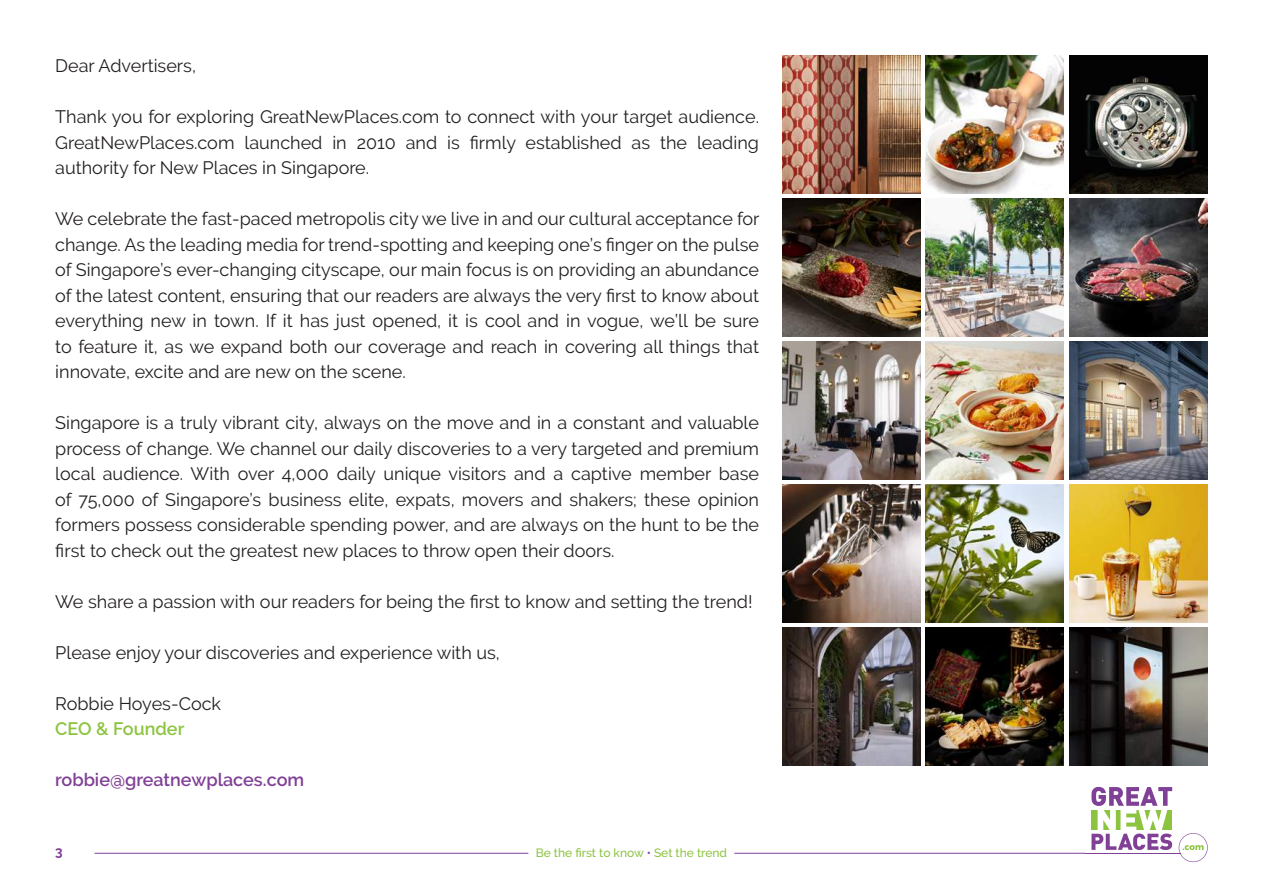
<style>
.page{position:relative;width:1263px;height:893px;background:#fff}
.page>*{position:absolute;margin:0;border:0;box-sizing:border-box;transform-origin:0 0}
.t1{font:18px/25.5px "Raleway";color:#231f20;text-align:justify}
.t2{font:600 18px "Raleway";color:#804096}
.t3{font:600 18px "Raleway";color:#8cc440}
.t4{font:700 13.5px "Raleway";color:#803e96}
.t5{font:500 12px "Raleway";color:#8cc440}
.s1{color:#804096}
</style>
<div class="page">
<hr style="left:95px;top:853px;width:433px;height:1px;background:#804096">
<hr style="left:734px;top:853px;width:351px;height:1px;background:#804096">
<hr style="left:1085px;top:853px;width:95px;height:1px;background:#804096">
<svg style="left:1091px;top:787px;width:81px;height:63px"></svg>
<svg style="left:1179px;top:833px;width:29px;height:29px"></svg>
<img style="left:782px;top:55px;width:138px;height:138px">
<img style="left:926px;top:55px;width:138px;height:138px">
<img style="left:1070px;top:55px;width:138px;height:138px">
<img style="left:782px;top:198px;width:138px;height:138px">
<img style="left:926px;top:198px;width:138px;height:138px">
<img style="left:1070px;top:198px;width:138px;height:138px">
<img style="left:782px;top:341px;width:138px;height:138px">
<img style="left:926px;top:341px;width:138px;height:138px">
<img style="left:1070px;top:341px;width:138px;height:138px">
<img style="left:782px;top:484px;width:138px;height:138px">
<img style="left:782px;top:627px;width:138px;height:138px">
<img style="left:926px;top:484px;width:138px;height:138px">
<img style="left:926px;top:627px;width:138px;height:138px">
<img style="left:1070px;top:484px;width:138px;height:138px">
<img style="left:1070px;top:627px;width:138px;height:138px">
<p class="t1" style="left:55px;top:53px;width:142px">Dear Advertisers,</p>
<p class="t1" style="left:55px;top:104px;width:705px">Thank you for exploring GreatNewPlaces.com to connect with your target audience.<br>GreatNewPlaces.com launched in 2010 and is firmly established as the leading authority for New Places in Singapore.</p>
<p class="t1" style="left:55px;top:206px;width:706px">We celebrate the fast-paced metropolis city we live in and our cultural acceptance for change. As the leading media for trend-spotting and keeping one’s finger on the pulse of Singapore’s ever-changing cityscape, our main focus is on providing an abundance of the latest content, ensuring that our readers are always the very first to know about everything new in town. If it has just opened, it is cool and in vogue, we’ll be sure to feature it, as we expand both our coverage and reach in covering all things that innovate, excite and are new on the scene.</p>
<p class="t1" style="left:55px;top:410px;width:705px">Singapore is a truly vibrant city, always on the move and in a constant and valuable process of change. We channel our daily discoveries to a very targeted and premium local audience. With over 4,000 daily unique visitors and a captive member base of 75,000 of Singapore’s business elite, expats, movers and shakers; these opinion formers possess considerable spending power, and are always on the hunt to be the first to check out the greatest new places to throw open their doors.</p>
<p class="t1" style="left:55px;top:589px;width:699px">We share a passion with our readers for being the first to know and setting the trend!</p>
<p class="t1" style="left:55px;top:640px;width:446px">Please enjoy your discoveries and experience with us,</p>
<p class="t1" style="left:55px;top:691px;width:167px">Robbie Hoyes-Cock</p>
<p class="t3" style="left:55px;top:719px;width:131px">CEO &amp; Founder</p>
<p class="t2" style="left:55px;top:770px;width:250px">robbie@greatnewplaces.com</p>
<p class="t4" style="left:55px;top:844px;width:9px">3</p>
<p class="t5" style="left:536px;top:846px;width:193px">Be the first to know <span class="s1">•</span> Set the trend</p>
</div>
